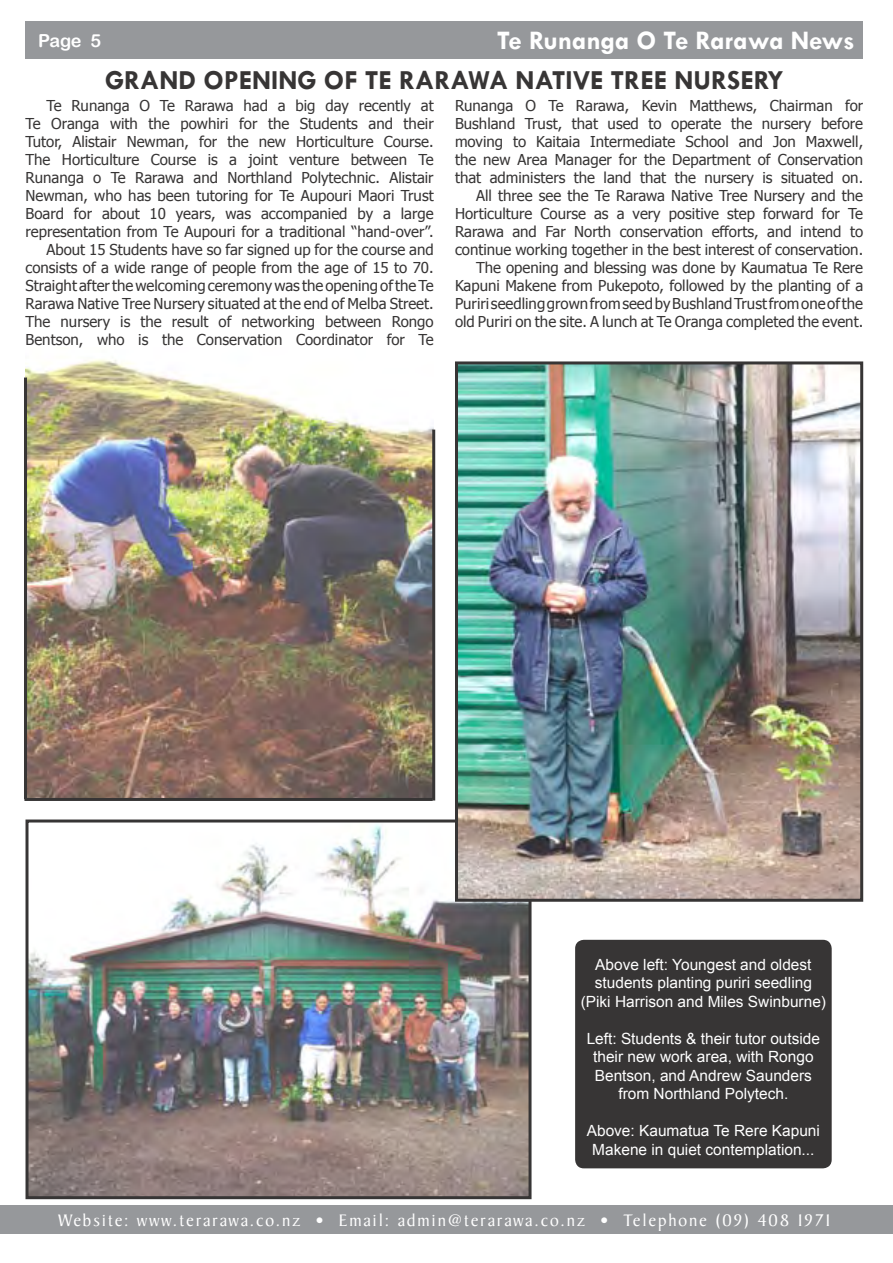
<style>
.page{position:relative;width:893px;height:1263px;background:#fff}
.page>*{position:absolute;margin:0;border:0;box-sizing:border-box;transform-origin:0 0}
.t1{font:700 27.75px "Tw Cen";color:#373535}
.t2{font:700 27px "Tw Cen";color:#fff}
.t3{font:18px "Baker Signet";letter-spacing:.1em;color:#fff}
.t4{font:18px "Arial Rounded MT Bold";color:#fff}
.t5{font:15.45px/18.6px "Arial";color:#fff;text-align:center}
.t6{font:15px/18px "Tahoma";color:#373535;text-align:right}
</style>
<div class="page">
<img style="left:26px;top:359px;width:408px;height:439px">
<div style="left:26px;top:21px;width:837px;height:37px;background:#96989b"></div>
<div style="left:0;top:1205px;width:893px;height:29px;background:#96989b"></div>
<img style="left:30px;top:824px;width:497px;height:371px">
<div style="left:26px;top:819px;width:505px;height:380px;border:3px solid #373535"></div>
<img style="left:459px;top:365px;width:400px;height:533px">
<div style="left:455px;top:361px;width:408px;height:541px;border:3px solid #373535"></div>
<div style="left:575px;top:940px;width:257px;height:228px;background:#373535"></div>
<hr style="left:24px;top:377px;width:3px;height:422px;background:#373535">
<hr style="left:24px;top:798px;width:409px;height:3px;background:#373535">
<hr style="left:432px;top:430px;width:3px;height:370px;background:#373535">
<p class="t4" style="left:38px;top:30px;width:64px">Page 5</p>
<h2 class="t2" style="left:497px;top:24px;width:359px">Te Runanga O Te Rarawa News</h2>
<h1 class="t1" style="left:105px;top:63px;width:680px">GRAND OPENING OF TE RARAWA NATIVE TREE NURSERY</h1>
<p class="t6" style="left:26px;top:96px;width:410px">Te Runanga O Te Rarawa had a big day recently at<br>Te Oranga with the powhiri for the Students and their Tutor, Alistair Newman, for the new Horticulture Course.<br>The Horticulture Course is a joint venture between Te Runanga o Te Rarawa and Northland Polytechnic. Alistair Newman, who has been tutoring for Te Aupouri Maori Trust Board for about 10 years, was accompanied by a large representation from Te Aupouri for a traditional “hand-over”.<br>About 15 Students have so far signed up for the course and consists of a wide range of people from the age of 15 to 70.<br>Straight after the welcoming ceremony was the opening of the Te Rarawa Native Tree Nursery situated at the end of Melba Street.<br>The nursery is the result of networking between Rongo Bentson, who is the Conservation Coordinator for Te</p>
<p class="t6" style="left:455px;top:96px;width:410px">Runanga O Te Rarawa, Kevin Matthews, Chairman for Bushland Trust, that used to operate the nursery before moving to Kaitaia Intermediate School and Jon Maxwell, the new Area Manager for the Department of Conservation that administers the land that the nursery is situated on.<br>All three see the Te Rarawa Native Tree Nursery and the Horticulture Course as a very positive step forward for Te Rarawa and Far North conservation efforts, and intend to continue working together in the best interest of conservation.<br>The opening and blessing was done by Kaumatua Te Rere Kapuni Makene from Pukepoto, followed by the planting of a Puriri seedling grown from seed by Bushland Trust from one of the old Puriri on the site. A lunch at Te Oranga completed the event.</p>
<p class="t5" style="left:581px;top:955px;width:247px">Above left: Youngest and oldest students planting puriri seedling (Piki Harrison and Miles Swinburne)</p>
<p class="t5" style="left:587px;top:1029px;width:235px">Left: Students &amp; their tutor outside their new work area, with Rongo<br>Bentson, and Andrew Saunders from Northland Polytech.</p>
<p class="t5" style="left:587px;top:1122px;width:235px">Above: Kaumatua Te Rere Kapuni<br>Makene in quiet contemplation...</p>
<p class="t3" style="left:58px;top:1210px;width:774px">Website: www.terarawa.co.nz • Email: admin@terarawa.co.nz • Telephone (09) 408 1971</p>
</div>
